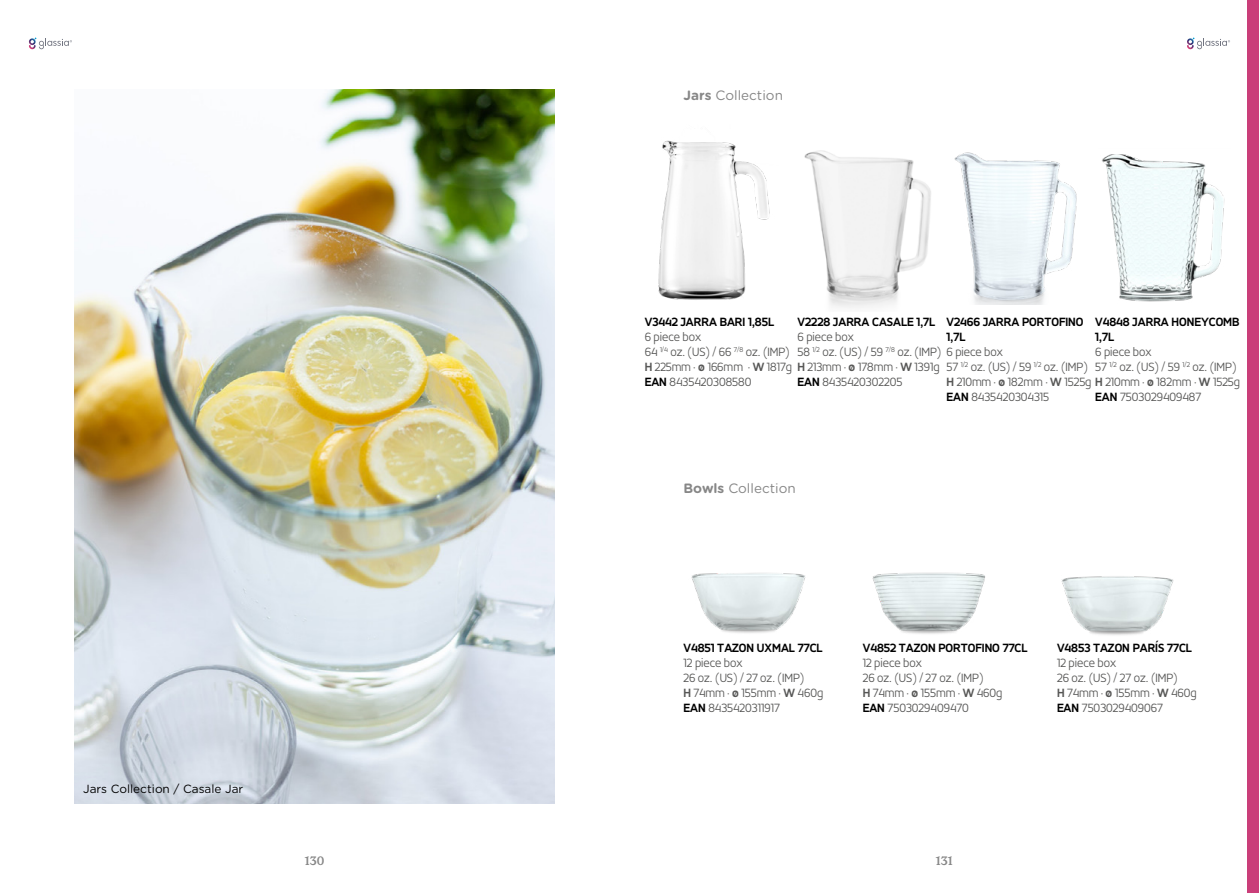
<style>
.page{position:relative;width:1259px;height:893px;background:#fff}
.page>*{position:absolute;margin:0;border:0;box-sizing:border-box;transform-origin:0 0}
.t1{font:13.5px "Gotham Rounded";color:#878787}
.t2{font:300 12.75px/15px "Accord Alternate";color:#575756}
.t3{font:700 12.75px/15px "Accord Alternate";color:#000}
.t4{font:500 12px "New Spirit";color:#878787}
.t5{font:11.85px "Gotham Rounded";color:#000}
.s1{font-weight:700}
.s2{font-weight:700;color:#000}
</style>
<div class="page">
<div style="left:1247px;top:0;width:12px;height:893px;background:#ca3e79"></div>
<svg style="left:1187px;top:38px;width:43px;height:11px"></svg>
<svg style="left:29px;top:38px;width:43px;height:11px"></svg>
<img style="left:75px;top:90px;width:480px;height:713px">
<img style="left:804px;top:150px;width:127px;height:158px">
<img style="left:658px;top:140px;width:112px;height:160px">
<img style="left:1102px;top:154px;width:123px;height:148px">
<img style="left:954px;top:152px;width:123px;height:152px">
<img style="left:691px;top:573px;width:115px;height:60px">
<img style="left:872px;top:572px;width:113px;height:62px">
<img style="left:1061px;top:576px;width:113px;height:59px">
<p class="t1" style="left:683px;top:86px;width:101px"><span class="s1">Jars</span> Collection</p>
<p class="t5" style="left:83px;top:780px;width:162px">Jars Collection / Casale Jar</p>
<p class="t3" style="left:797px;top:315px;width:139px">V2228 JARRA CASALE 1,7L</p>
<p class="t2" style="left:797px;top:330px;width:207px">6 piece box<br>58 <sup>1/2</sup> oz. (US) / 59 <sup>7/8</sup> oz. (IMP) 6 piece box</p>
<p class="t2" style="left:797px;top:375px;width:106px"><span class="s2">EAN</span> 8435420302205</p>
<p class="t3" style="left:1095px;top:315px;width:146px">V4848 JARRA HONEYCOMB<br>1,7L</p>
<p class="t2" style="left:1095px;top:345px;width:143px">6 piece box<br>57 <sup>1/2</sup> oz. (US) / 59 <sup>1/2</sup> oz. (IMP)</p>
<p class="t2" style="left:1095px;top:390px;width:107px"><span class="s2">EAN</span> 7503029409487</p>
<p class="t3" style="left:645px;top:315px;width:131px">V3442 JARRA BARI 1,85L</p>
<p class="t2" style="left:645px;top:330px;width:296px">6 piece box<br>64 <sup>1/4</sup> oz. (US) / 66 <sup>7/8</sup> oz. (IMP)<br><span class="s1">H</span> 225mm · <span class="s1">ø</span> 166mm · <span class="s1">W</span> 1817g <span class="s1">H</span> 213mm · <span class="s1">ø</span> 178mm · <span class="s1">W</span> 1391g<br><span class="s2">EAN</span> 8435420308580</p>
<p class="t3" style="left:946px;top:315px;width:138px">V2466 JARRA PORTOFINO<br>1,7L</p>
<p class="t2" style="left:946px;top:360px;width:295px">57 <sup>1/2</sup> oz. (US) / 59 <sup>1/2</sup> oz. (IMP)<br><span class="s1">H</span> 210mm · <span class="s1">ø</span> 182mm · <span class="s1">W</span> 1525g <span class="s1">H</span> 210mm · <span class="s1">ø</span> 182mm · <span class="s1">W</span> 1525g<br><span class="s2">EAN</span> 8435420304315</p>
<p class="t1" style="left:683px;top:479px;width:114px"><span class="s1">Bowls</span> Collection</p>
<p class="t3" style="left:683px;top:641px;width:140px">V4851 TAZON UXMAL 77CL</p>
<p class="t2" style="left:683px;top:656px;width:141px">12 piece box<br>26 oz. (US) / 27 oz. (IMP)<br><span class="s1">H</span> 74mm · <span class="s1">ø</span> 155mm · <span class="s1">W</span> 460g<br><span class="s2">EAN</span> 8435420311917</p>
<p class="t3" style="left:862px;top:641px;width:166px">V4852 TAZON PORTOFINO 77CL</p>
<p class="t2" style="left:862px;top:656px;width:141px">12 piece box<br>26 oz. (US) / 27 oz. (IMP)<br><span class="s1">H</span> 74mm · <span class="s1">ø</span> 155mm · <span class="s1">W</span> 460g<br><span class="s2">EAN</span> 7503029409470</p>
<p class="t3" style="left:1057px;top:641px;width:136px">V4853 TAZON PARÍS 77CL</p>
<p class="t2" style="left:1057px;top:656px;width:141px">12 piece box<br>26 oz. (US) / 27 oz. (IMP)<br><span class="s1">H</span> 74mm · <span class="s1">ø</span> 155mm · <span class="s1">W</span> 460g<br><span class="s2">EAN</span> 7503029409067</p>
<p class="t4" style="left:305px;top:853px;width:21px">130</p>
<p class="t4" style="left:936px;top:853px;width:18px">131</p>
</div>
